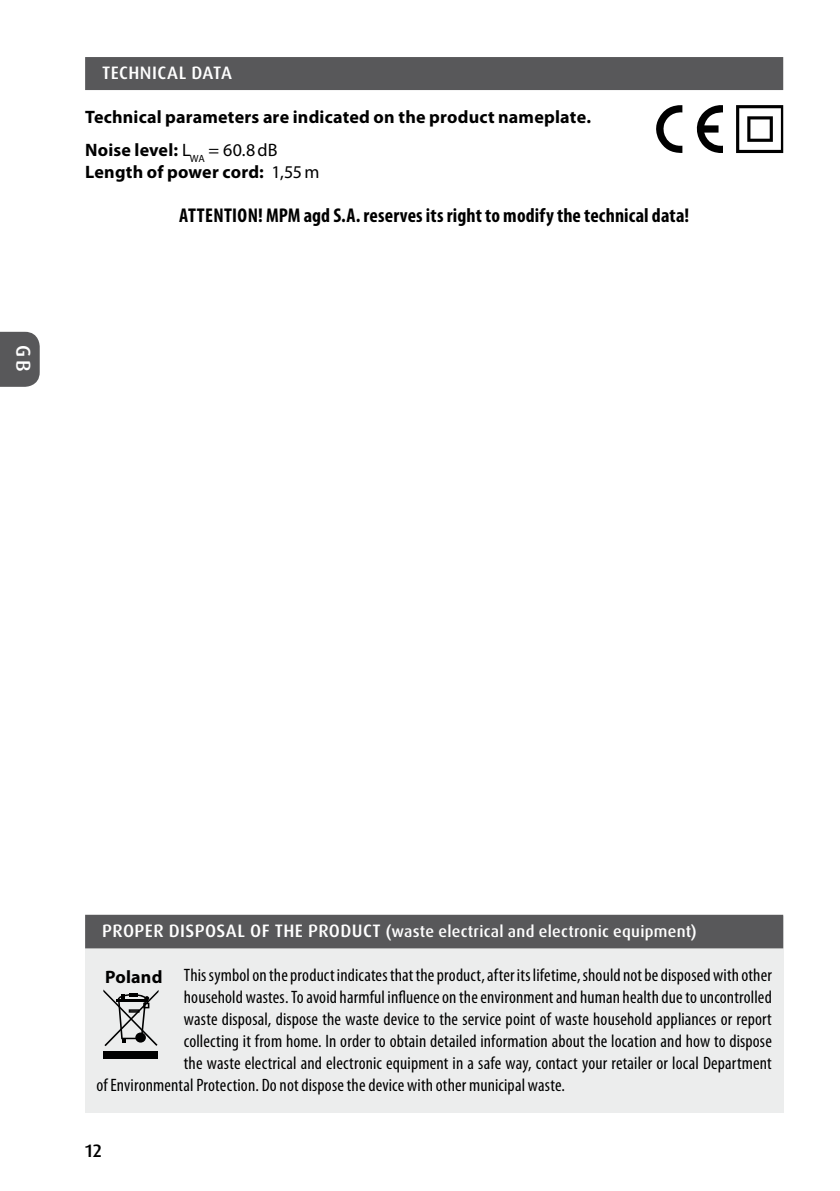
<style>
.page{position:relative;width:840px;height:1191px;background:#fff}
.page>*{position:absolute;margin:0;border:0;box-sizing:border-box;transform-origin:0 0}
.t1{font:700 condensed 20px "Myriad Pro";letter-spacing:.01em;color:#000}
.t2{font:500 20px "Dax Pro";color:#fff}
.t3{font:condensed 18px "Myriad Pro";letter-spacing:.01em;color:#000}
.t4{font:700 18px/33px "Myriad Pro";letter-spacing:.01em;color:#000}
.t5{font:500 18px "Dax Pro";letter-spacing:.02em;color:#fff}
.t6{font:500 18px "Dax Pro";color:#000}
.t7{font:500 16px "Dax Pro";letter-spacing:.015em;color:#fff}
.s1{font-weight:400}
.s2{font-size:18px}
</style>
<div class="page">
<svg style="left:0;top:332px;width:40px;height:55px;background:#606062"></svg>
<div style="left:85px;top:57px;width:697px;height:33px;background:#58585a"></div>
<svg style="left:736px;top:105px;width:46px;height:48px"></svg>
<svg style="left:656px;top:105px;width:26px;height:48px"></svg>
<svg style="left:696px;top:105px;width:26px;height:48px"></svg>
<div style="left:85px;top:916px;width:697px;height:197px;background:#eceded"></div>
<div style="left:85px;top:914px;width:697px;height:34px;background:#58585a"></div>
<svg style="left:103px;top:989px;width:55px;height:57px"></svg>
<div style="left:104px;top:1051px;width:54px;height:8px;background:#000"></div>
<p class="t2" style="left:36px;top:345px;width:28px;rotate:90deg">GB</p>
<p class="t5" style="left:102px;top:61px;width:131px">TECHNICAL DATA</p>
<p class="t4" style="left:85px;top:100px;width:507px">Technical parameters are indicated on the product nameplate.<br>Noise level: <span class="s1">L</span><sub>WA</sub> <span class="s1">= 60.8dB</span></p>
<p class="t4" style="left:85px;top:155px;width:236px">Length of power cord: <span class="s1">1,55m</span></p>
<p class="t1" style="left:179px;top:204px;width:511px">ATTENTION! MPM agd S.A. reserves its right to modify the technical data!</p>
<p class="t7" style="left:102px;top:921px;width:595px"><span class="s2">PROPER DISPOSAL OF THE PRODUCT</span> (waste electrical and electronic equipment)</p>
<p class="t3" style="left:184px;top:965px;width:589px">This symbol on the product indicates that the product, after its lifetime, should not be disposed with other</p>
<p class="t3" style="left:184px;top:987px;width:589px">household wastes. To avoid harmful influence on the environment and human health due to uncontrolled</p>
<p class="t3" style="left:184px;top:1009px;width:589px">waste disposal, dispose the waste device to the service point of waste household appliances or report</p>
<p class="t3" style="left:184px;top:1031px;width:589px">collecting it from home. In order to obtain detailed information about the location and how to dispose</p>
<p class="t3" style="left:184px;top:1053px;width:589px">the waste electrical and electronic equipment in a safe way, contact your retailer or local Department</p>
<p class="t3" style="left:96px;top:1075px;width:470px">of Environmental Protection. Do not dispose the device with other municipal waste.</p>
<p class="t4" style="left:105px;top:960px;width:59px">Poland</p>
<p class="t6" style="left:85px;top:1139px;width:18px">12</p>
</div>
